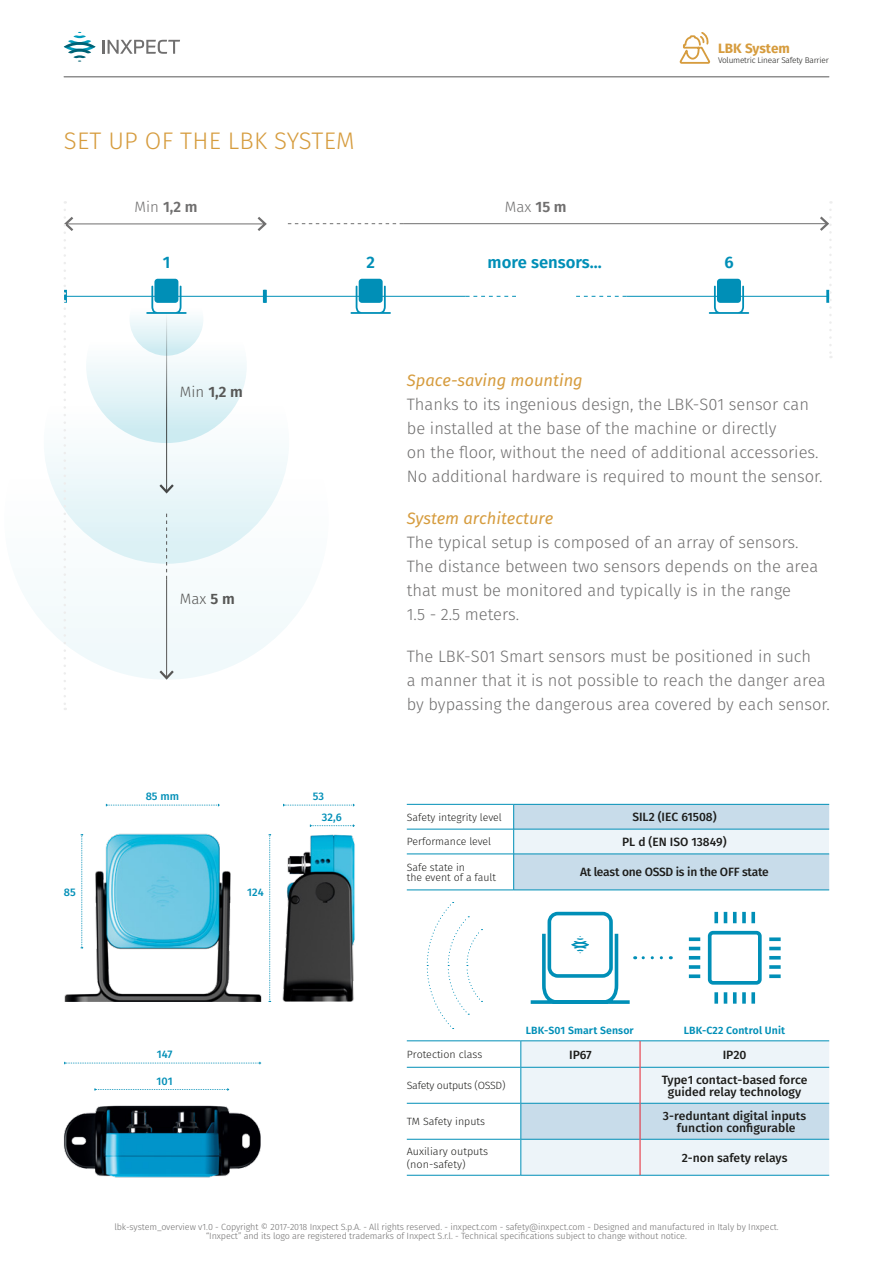
<style>
.page{position:relative;width:893px;height:1263px;background:#fff}
.page>*{position:absolute;margin:0;border:0;box-sizing:border-box;transform-origin:0 0}
.t1{font:300 24px "Fira Sans";letter-spacing:.01em;color:#d69c3e}
.t2{font:600 16.65px "Fira Sans";color:#008fb7}
.t3{font:300 16.5px/24px "Fira Sans";color:#706f6f}
.t4{font:italic 16.5px "Fira Sans";color:#d69c3e}
.t5{font:600 15px "Fira Sans";color:#706f6f}
.t6{font:600 15px "Fira Sans";color:#575756}
.t7{font:300 15px "Fira Sans";color:#706f6f}
.t8{font:300 15px "Fira Sans";color:#575756}
.t9{font:700 13.5px "Fira Sans";color:#d69c3e}
.t10{font:500 12px/12.5px "Fira Sans";color:#1d1d1b;text-align:center}
.t11{font:500 12px "Fira Sans";letter-spacing:-.02em;color:#1d1d1b}
.t12{font:500 10.95px "Fira Sans";color:#008fb7}
.t13{font:300 10.5px/10.5px "Fira Sans";color:#1d1d1b}
.t14{font:600 10.5px "Fira Sans";letter-spacing:.01em;color:#008fb7}
.t15{font:300 10.5px "Fira Sans";letter-spacing:-.025em;color:#1d1d1b}
.t16{font:300 9px/9px "Fira Sans";letter-spacing:-.01em;color:#706f6f;text-align:center}
.t17{font:300 8.25px "Fira Sans";letter-spacing:-.025em;color:#1d1d1b}
.s1{font-weight:300}
.s2{font-weight:600}
</style>
<div class="page">
<hr style="left:407px;top:804px;width:107px;height:1px;background:#008fb7">
<hr style="left:407px;top:829px;width:106px;height:1px;background:#008fb7">
<hr style="left:407px;top:854px;width:106px;height:1px;background:#008fb7">
<svg style="left:513px;top:804px;width:316px;height:86px"></svg>
<hr style="left:513px;top:854px;width:1px;height:36px;background:#008fb7">
<hr style="left:407px;top:890px;width:107px;height:1px;background:#008fb7">
<hr style="left:514px;top:890px;width:315px;height:1px;background:#008fb7">
<hr style="left:407px;top:1067px;width:114px;height:1px;background:#008fb7">
<hr style="left:407px;top:1103px;width:114px;height:1px;background:#008fb7">
<hr style="left:407px;top:1139px;width:114px;height:1px;background:#008fb7">
<hr style="left:407px;top:1175px;width:114px;height:1px;background:#008fb7">
<hr style="left:521px;top:1175px;width:119px;height:1px;background:#008fb7">
<hr style="left:640px;top:1175px;width:189px;height:1px;background:#008fb7">
<hr style="left:407px;top:1040px;width:114px;height:1px;background:#008fb7">
<hr style="left:521px;top:1040px;width:119px;height:1px;background:#008fb7">
<hr style="left:640px;top:1040px;width:189px;height:1px;background:#008fb7">
<svg style="left:521px;top:1041px;width:308px;height:134px"></svg>
<hr style="left:640px;top:1067px;width:1px;height:36px;background:#e62330">
<hr style="left:640px;top:1103px;width:1px;height:36px;background:#e62330">
<hr style="left:640px;top:1139px;width:1px;height:36px;background:#e62330">
<svg style="left:530px;top:911px;width:131px;height:93px"></svg>
<svg style="left:751px;top:992px;width:4px;height:12px"></svg>
<svg style="left:742px;top:992px;width:4px;height:12px"></svg>
<svg style="left:733px;top:992px;width:4px;height:12px"></svg>
<svg style="left:724px;top:992px;width:3px;height:12px"></svg>
<svg style="left:714px;top:992px;width:4px;height:12px"></svg>
<svg style="left:751px;top:912px;width:4px;height:11px"></svg>
<svg style="left:742px;top:912px;width:4px;height:11px"></svg>
<svg style="left:733px;top:912px;width:4px;height:11px"></svg>
<svg style="left:724px;top:912px;width:3px;height:11px"></svg>
<svg style="left:714px;top:912px;width:4px;height:11px"></svg>
<svg style="left:689px;top:937px;width:11px;height:4px"></svg>
<svg style="left:689px;top:947px;width:11px;height:3px"></svg>
<svg style="left:689px;top:956px;width:11px;height:3px"></svg>
<svg style="left:689px;top:965px;width:11px;height:4px"></svg>
<svg style="left:689px;top:974px;width:11px;height:4px"></svg>
<svg style="left:769px;top:937px;width:12px;height:4px"></svg>
<svg style="left:769px;top:947px;width:12px;height:3px"></svg>
<svg style="left:769px;top:956px;width:12px;height:3px"></svg>
<svg style="left:769px;top:965px;width:12px;height:4px"></svg>
<svg style="left:769px;top:974px;width:12px;height:4px"></svg>
<div style="left:708px;top:931px;width:54px;height:54px;border:4px solid #008fb7;border-radius:3px"></div>
<svg style="left:426px;top:902px;width:56px;height:127px"></svg>
<img style="left:63px;top:1088px;width:198px;height:90px">
<svg style="left:64px;top:1062px;width:197px;height:2px"></svg>
<svg style="left:95px;top:1088px;width:134px;height:3px"></svg>
<img style="left:283px;top:834px;width:72px;height:168px">
<svg style="left:310px;top:824px;width:44px;height:3px"></svg>
<svg style="left:283px;top:804px;width:71px;height:2px"></svg>
<img style="left:64px;top:833px;width:224px;height:168px">
<svg style="left:81px;top:834px;width:2px;height:114px"></svg>
<svg style="left:106px;top:804px;width:113px;height:2px"></svg>
<svg style="left:103px;top:40px;width:77px;height:14px"></svg>
<svg style="left:64px;top:32px;width:32px;height:30px"></svg>
<svg style="left:679px;top:32px;width:32px;height:32px"></svg>
<svg style="left:129px;top:282px;width:74px;height:74px"></svg>
<svg style="left:4px;top:358px;width:325px;height:322px;fill:#f3fafb"></svg>
<hr style="left:65px;top:296px;width:200px;height:1px;background:#008fb7">
<hr style="left:264px;top:296px;width:202px;height:1px;background:#008fb7">
<svg style="left:263px;top:290px;width:4px;height:13px"></svg>
<hr style="left:626px;top:296px;width:202px;height:1px;background:#008fb7">
<svg style="left:466px;top:296px;width:50px;height:1px"></svg>
<svg style="left:576px;top:296px;width:50px;height:1px"></svg>
<svg style="left:146px;top:279px;width:41px;height:35px"></svg>
<svg style="left:350px;top:279px;width:41px;height:35px"></svg>
<svg style="left:709px;top:279px;width:40px;height:35px"></svg>
<hr style="left:66px;top:223px;width:199px;height:1px;background:#706f6f">
<svg style="left:255px;top:217px;width:12px;height:14px"></svg>
<hr style="left:403px;top:223px;width:424px;height:1px;background:#706f6f">
<svg style="left:288px;top:223px;width:115px;height:1px"></svg>
<svg style="left:62px;top:210px;width:14px;height:500px"></svg>
<svg style="left:817px;top:210px;width:15px;height:148px"></svg>
<hr style="left:166px;top:579px;width:1px;height:99px;background:#575756">
<svg style="left:157px;top:668px;width:19px;height:12px"></svg>
<svg style="left:166px;top:514px;width:1px;height:65px"></svg>
<hr style="left:166px;top:313px;width:1px;height:179px;background:#1d1d1b">
<svg style="left:158px;top:482px;width:17px;height:13px"></svg>
<svg style="left:269px;top:834px;width:2px;height:168px"></svg>
<hr style="left:64px;top:77px;width:765px;height:1px;background:#878787">
<h1 class="t1" style="left:64px;top:124px;width:293px">SET UP OF THE LBK SYSTEM</h1>
<p class="t5" style="left:134px;top:197px;width:65px"><span class="s1">Min</span> 1,2 m</p>
<p class="t7" style="left:505px;top:197px;width:63px">Max <span class="s2">15 m</span></p>
<p class="t9" style="left:718px;top:39px;width:73px">LBK System</p>
<p class="t17" style="left:718px;top:54px;width:112px">Volumetric Linear Safety Barrier</p>
<p class="t2" style="left:163px;top:250px;width:9px">1</p>
<p class="t2" style="left:366px;top:250px;width:10px">2</p>
<p class="t2" style="left:488px;top:250px;width:116px">more sensors...</p>
<p class="t2" style="left:724px;top:250px;width:11px">6</p>
<p class="t12" style="left:64px;top:884px;width:13px">85</p>
<p class="t6" style="left:180px;top:381px;width:65px"><span class="s1">Min</span> 1,2 m</p>
<p class="t8" style="left:180px;top:588px;width:56px">Max <span class="s2">5 m</span></p>
<p class="t12" style="left:146px;top:789px;width:35px">85 mm</p>
<p class="t12" style="left:313px;top:789px;width:13px">53</p>
<p class="t12" style="left:247px;top:884px;width:18px">124</p>
<p class="t12" style="left:322px;top:809px;width:21px">32,6</p>
<p class="t4" style="left:407px;top:369px;width:177px">Space-saving mounting</p>
<p class="t3" style="left:407px;top:392px;width:417px">Thanks to its ingenious design, the LBK-S01 sensor can be installed at the base of the machine or directly<br>on the floor, without the need of additional accessories.<br>No additional hardware is required to mount the sensor.</p>
<p class="t4" style="left:407px;top:507px;width:148px">System architecture</p>
<p class="t3" style="left:407px;top:530px;width:413px">The typical setup is composed of an array of sensors.<br>The distance between two sensors depends on the area that must be monitored and typically is in the range<br>1.5 - 2.5 meters.</p>
<p class="t3" style="left:407px;top:644px;width:425px">The LBK-S01 Smart sensors must be positioned in such<br>a manner that it is not possible to reach the danger area by bypassing the dangerous area covered by each sensor.</p>
<p class="t13" style="left:407px;top:812px;width:96px">Safety integrity level</p>
<p class="t10" style="left:632px;top:811px;width:86px">SIL2 (IEC 61508)</p>
<p class="t13" style="left:407px;top:836px;width:86px">Performance level</p>
<p class="t10" style="left:622px;top:835px;width:106px">PL d (EN ISO 13849)</p>
<p class="t13" style="left:407px;top:862px;width:91px">Safe state in<br>the event of a fault</p>
<p class="t11" style="left:580px;top:864px;width:190px">At least one OSSD is in the OFF state</p>
<p class="t12" style="left:157px;top:1047px;width:17px">147</p>
<p class="t12" style="left:157px;top:1073px;width:18px">101</p>
<p class="t14" style="left:526px;top:1023px;width:110px">LBK-S01 Smart Sensor</p>
<p class="t14" style="left:684px;top:1023px;width:103px">LBK-C22 Control Unit</p>
<p class="t13" style="left:407px;top:1049px;width:77px">Protection class</p>
<p class="t10" style="left:569px;top:1048px;width:24px">IP67</p>
<p class="t10" style="left:723px;top:1048px;width:25px">IP20</p>
<p class="t15" style="left:407px;top:1078px;width:100px">Safety outputs (OSSD)</p>
<p class="t10" style="left:662px;top:1073px;width:147px">Type1 contact-based force guided relay technology</p>
<p class="t13" style="left:407px;top:1116px;width:80px">TM Safety inputs</p>
<p class="t10" style="left:663px;top:1109px;width:145px">3-reduntant digital inputs function configurable</p>
<p class="t13" style="left:407px;top:1145px;width:83px;line-height:12.6px">Auxiliary outputs (non-safety)</p>
<p class="t10" style="left:682px;top:1151px;width:107px">2-non safety relays</p>
<p class="t16" style="left:114px;top:1223px;width:666px">lbk-system_overview v1.0 - Copyright © 2017-2018 Inxpect S.p.A. - All rights reserved. - inxpect.com - safety@inxpect.com - Designed and manufactured in Italy by Inxpect. “Inxpect” and its logo are registered trademarks of Inxpect S.r.l. - Technical specifications subject to change without notice.</p>
</div>
